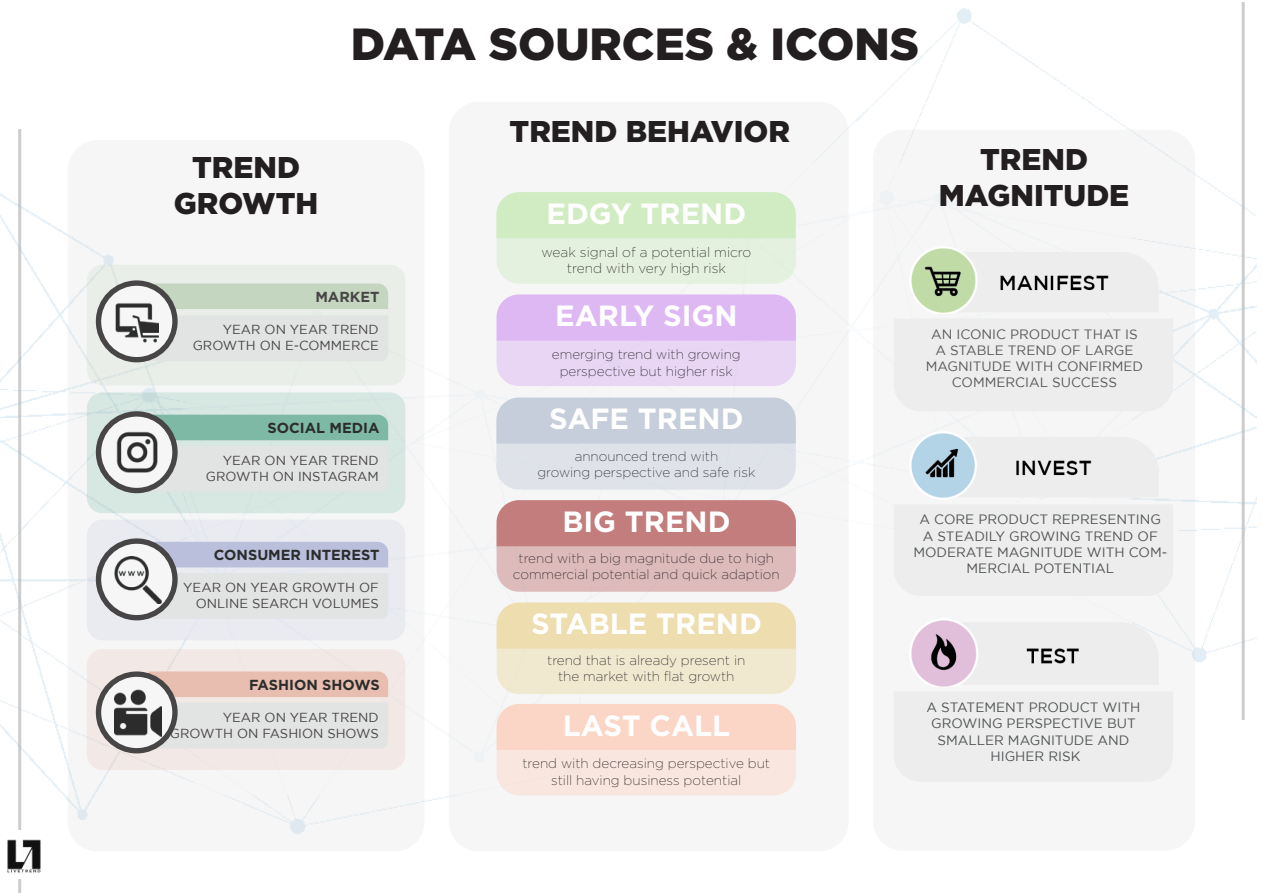
<style>
.page{position:relative;width:1263px;height:893px;background:#fff}
.page>*{position:absolute;margin:0;border:0;box-sizing:border-box;transform-origin:0 0}
.t1{font:900 45px "Gotham";color:#231f20}
.t2{font:900 30px/36px "Gotham";color:#231f20;text-align:center}
.t3{font:700 29.25px "Gotham";color:#fff}
.t4{font:700 14.55px "Gotham";color:#000}
.t5{font:700 14.55px "Gotham";color:#231f20}
.t6{font:200 13.8px/16.5px "Gotham";color:#231f20;text-align:center}
.t7{font:200 13.5px/16.2px "Gotham";color:#231f20;text-align:center}
.t8{font:13.5px/16.2px "Gotham";color:#515455;text-align:center}
.t9{font:13.5px/16.2px "Gotham";color:#595959;text-align:center}
.t10{font:13.05px/16px "Gotham";color:#231f20;text-align:right}
</style>
<div class="page">
<img style="left:0;top:2px;width:1256px;height:891px">
<div style="left:186px;top:162px;width:946px;height:633px;background:#fff;border-radius:35px"></div>
<div style="left:873px;top:130px;width:322px;height:721px;background:#f6f6f7;border-radius:30px"></div>
<div style="left:449px;top:102px;width:399px;height:750px;background:#f6f6f7;border-radius:30px"></div>
<img style="left:911px;top:248px;width:248px;height:65px">
<img style="left:911px;top:433px;width:248px;height:67px">
<img style="left:911px;top:620px;width:248px;height:67px">
<svg style="left:496px;top:192px;width:300px;height:92px;background:#dbeed1"></svg>
<svg style="left:496px;top:294px;width:300px;height:92px;background:#e3c7f3"></svg>
<svg style="left:496px;top:398px;width:300px;height:92px;background:#d3d9e2"></svg>
<svg style="left:497px;top:602px;width:299px;height:92px;background:#efe2c0"></svg>
<svg style="left:496px;top:500px;width:300px;height:92px;background:#d09e9e"></svg>
<svg style="left:497px;top:704px;width:299px;height:91px;background:#f9ded2"></svg>
<svg style="left:68px;top:140px;width:356px;height:712px"></svg>
<h1 class="t1" style="left:351px;top:24px;width:570px">DATA SOURCES &amp; ICONS</h1>
<h2 class="t2" style="left:174px;top:151px;width:146px">TREND<br>GROWTH</h2>
<p class="t5" style="left:315px;top:290px;width:66px">MARKET</p>
<p class="t10" style="left:193px;top:323px;width:188px">YEAR ON YEAR TREND<br>GROWTH ON E-COMMERCE</p>
<p class="t4" style="left:268px;top:421px;width:113px">SOCIAL MEDIA</p>
<p class="t10" style="left:206px;top:453px;width:174px">YEAR ON YEAR TREND<br>GROWTH ON INSTAGRAM</p>
<p class="t4" style="left:214px;top:548px;width:167px">CONSUMER INTEREST</p>
<p class="t10" style="left:183px;top:580px;width:197px">YEAR ON YEAR GROWTH OF<br>ONLINE SEARCH VOLUMES</p>
<p class="t4" style="left:249px;top:678px;width:132px">FASHION SHOWS</p>
<p class="t10" style="left:170px;top:710px;width:210px">YEAR ON YEAR TREND<br>GROWTH ON FASHION SHOWS</p>
<h2 class="t2" style="left:509px;top:115px;width:282px">TREND BEHAVIOR</h2>
<h3 class="t3" style="left:546px;top:201px;width:201px">EDGY TREND</h3>
<p class="t6" style="left:542px;top:244px;width:211px">weak signal of a potential micro trend with very high risk</p>
<h3 class="t3" style="left:555px;top:303px;width:184px">EARLY SIGN</h3>
<p class="t7" style="left:552px;top:347px;width:190px">emerging trend with growing perspective but higher risk</p>
<h3 class="t3" style="left:549px;top:406px;width:196px">SAFE TREND</h3>
<p class="t7" style="left:537px;top:448px;width:220px">announced trend with<br>growing perspective and safe risk</p>
<h3 class="t3" style="left:562px;top:509px;width:170px">BIG TREND</h3>
<p class="t7" style="left:513px;top:551px;width:268px">trend with a big magnitude due to high commercial potential and quick adaption</p>
<h3 class="t3" style="left:531px;top:611px;width:232px">STABLE TREND</h3>
<p class="t7" style="left:547px;top:653px;width:200px">trend that is already present in the market with flat growth</p>
<h3 class="t3" style="left:563px;top:712px;width:169px">LAST CALL</h3>
<p class="t7" style="left:522px;top:756px;width:249px">trend with decreasing perspective but still having business potential</p>
<h2 class="t2" style="left:939px;top:143px;width:192px">TREND<br>MAGNITUDE</h2>
<p class="t9" style="left:926px;top:327px;width:219px">AN ICONIC PRODUCT THAT IS<br>A STABLE TREND OF LARGE<br>MAGNITUDE WITH CONFIRMED<br>COMMERCIAL SUCCESS</p>
<p class="t8" style="left:913px;top:512px;width:255px">A CORE PRODUCT REPRESENTING<br>A STEADILY GROWING TREND OF<br>MODERATE MAGNITUDE WITH COM-<br>MERCIAL POTENTIAL</p>
<p class="t8" style="left:926px;top:700px;width:215px">A STATEMENT PRODUCT WITH<br>GROWING PERSPECTIVE BUT<br>SMALLER MAGNITUDE AND<br>HIGHER RISK</p>
</div>
